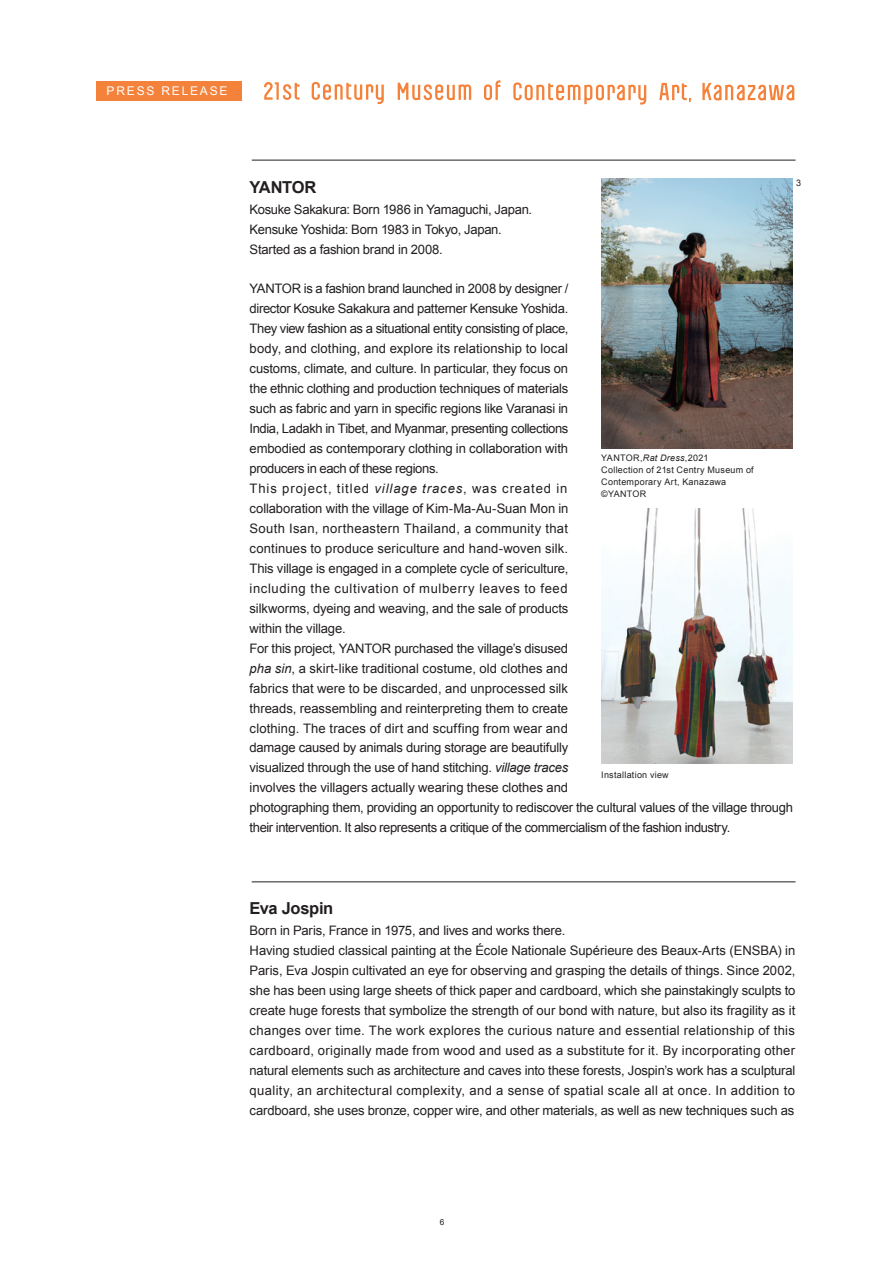
<style>
.page{position:relative;width:893px;height:1263px;background:#fff}
.page>*{position:absolute;margin:0;border:0;box-sizing:border-box;transform-origin:0 0}
.t1{font:700 16.5px "Arial";letter-spacing:-.02em;color:#231f20}
.t2{font:13.05px/20px "Arial";letter-spacing:-.01em;color:#231f20}
.t3{font:12px "Arial";letter-spacing:.15em;color:#fff}
.t4{font:9px/12px "Arial";letter-spacing:.03em;color:#231f20}
.t5{font:8.25px "Arial";color:#231f20}
.s1{font-style:italic}
</style>
<div class="page">
<svg style="left:312px;top:82px;width:72px;height:22px"></svg>
<svg style="left:264px;top:82px;width:36px;height:18px"></svg>
<svg style="left:484px;top:80px;width:16px;height:20px"></svg>
<svg style="left:398px;top:83px;width:73px;height:17px"></svg>
<svg style="left:659px;top:83px;width:32px;height:19px"></svg>
<svg style="left:513px;top:82px;width:133px;height:23px"></svg>
<svg style="left:702px;top:83px;width:92px;height:17px"></svg>
<div style="left:96px;top:81px;width:146px;height:19px;background:#f4823b"></div>
<hr style="left:252px;top:160px;width:544px;height:1px;background:#231f20">
<img style="left:601px;top:178px;width:192px;height:271px">
<img style="left:601px;top:508px;width:192px;height:256px">
<hr style="left:252px;top:881px;width:544px;height:1px;background:#231f20">
<p class="t3" style="left:107px;top:84px;width:122px">PRESS RELEASE</p>
<p class="t4" style="left:796px;top:177px;width:7px">3</p>
<p class="t1" style="left:250px;top:178px;width:68px">YANTOR</p>
<p class="t2" style="left:250px;top:199px;width:284px">Kosuke Sakakura: Born 1986 in Yamaguchi, Japan.<br>Kensuke Yoshida: Born 1983 in Tokyo, Japan.<br>Started as a fashion brand in 2008.</p>
<p class="t2" style="left:250px;top:279px;width:545px">YANTOR is a fashion brand launched in 2008 by designer /<br>director Kosuke Sakakura and patterner Kensuke Yoshida.<br>They view fashion as a situational entity consisting of place,<br>body, and clothing, and explore its relationship to local<br>customs, climate, and culture. In particular, they focus on<br>the ethnic clothing and production techniques of materials<br>such as fabric and yarn in specific regions like Varanasi in<br>India, Ladakh in Tibet, and Myanmar, presenting collections<br>embodied as contemporary clothing in collaboration with<br>producers in each of these regions.<br>This project, titled <span class="s1">village traces</span>, was created in<br>collaboration with the village of Kim-Ma-Au-Suan Mon in<br>South Isan, northeastern Thailand, a community that<br>continues to produce sericulture and hand-woven silk.<br>This village is engaged in a complete cycle of sericulture,<br>including the cultivation of mulberry leaves to feed<br>silkworms, dyeing and weaving, and the sale of products<br>within the village.<br>For this project, YANTOR purchased the village’s disused<br><span class="s1">pha sin</span>, a skirt-like traditional costume, old clothes and<br>fabrics that were to be discarded, and unprocessed silk<br>threads, reassembling and reinterpreting them to create<br>clothing. The traces of dirt and scuffing from wear and<br>damage caused by animals during storage are beautifully<br>visualized through the use of hand stitching. <span class="s1">village traces<br></span>involves the villagers actually wearing these clothes and<br>photographing them, providing an opportunity to rediscover the cultural values of the village through their intervention. It also represents a critique of the commercialism of the fashion industry.</p>
<p class="t4" style="left:601px;top:452px;width:154px">YANTOR,<span class="s1">Rat Dress</span>,2021<br>Collection of 21st Centry Museum of<br>Contemporary Art, Kanazawa ©YANTOR</p>
<p class="t4" style="left:601px;top:769px;width:69px">Installation view</p>
<p class="t1" style="left:250px;top:899px;width:85px">Eva Jospin</p>
<p class="t2" style="left:250px;top:921px;width:547px">Born in Paris, France in 1975, and lives and works there.<br>Having studied classical painting at the École Nationale Supérieure des Beaux-Arts (ENSBA) in Paris, Eva Jospin cultivated an eye for observing and grasping the details of things. Since 2002, she has been using large sheets of thick paper and cardboard, which she painstakingly sculpts to create huge forests that symbolize the strength of our bond with nature, but also its fragility as it changes over time. The work explores the curious nature and essential relationship of this cardboard, originally made from wood and used as a substitute for it. By incorporating other natural elements such as architecture and caves into these forests, Jospin’s work has a sculptural quality, an architectural complexity, and a sense of spatial scale all at once. In addition to cardboard, she uses bronze, copper wire, and other materials, as well as new techniques such as</p>
<p class="t5" style="left:440px;top:1217px;width:6px">6</p>
</div>
